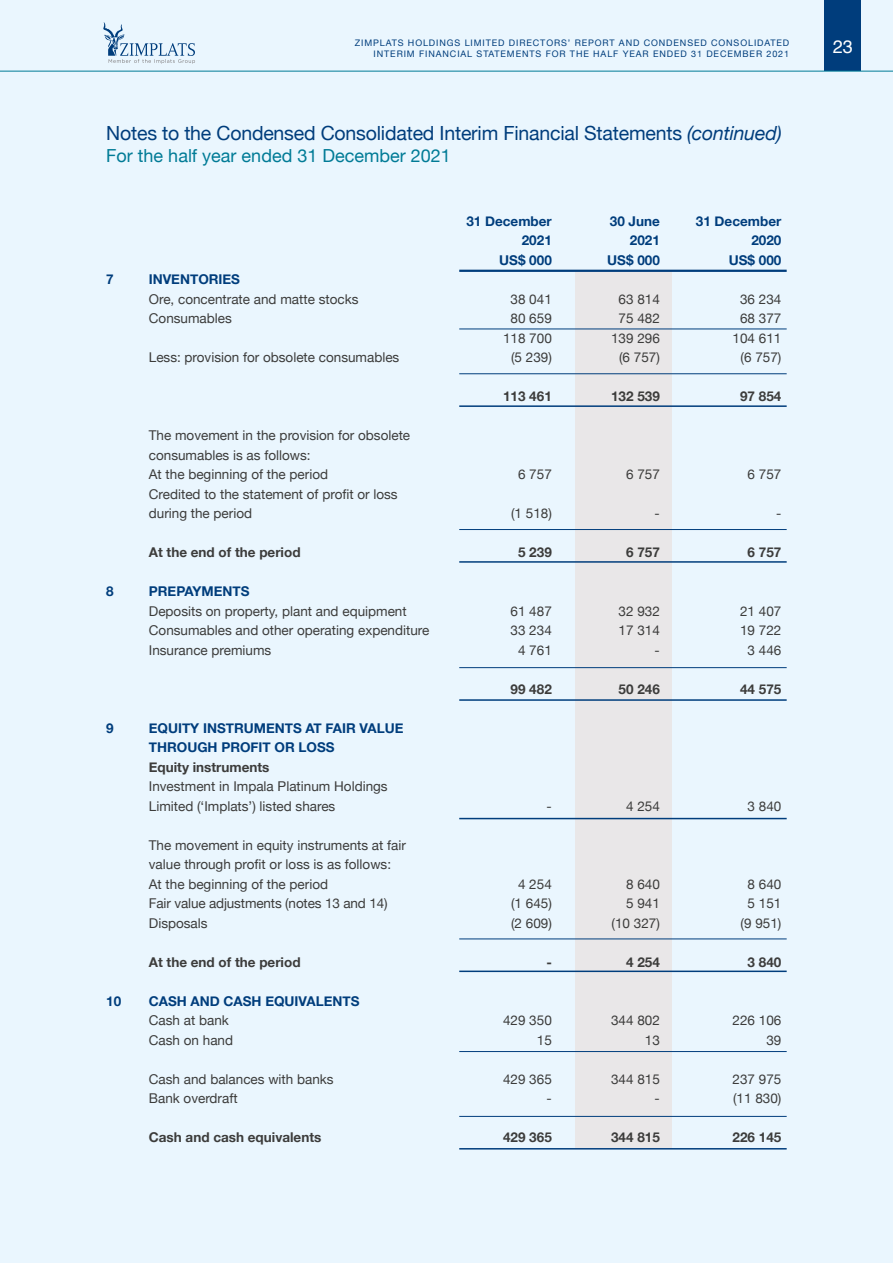
<style>
.page{position:relative;width:893px;height:1263px;background:#eaf6fe}
.page>*{position:absolute;margin:0;border:0;box-sizing:border-box;transform-origin:0 0}
.t1{font:19.5px "Helvetica Neue";letter-spacing:-.01em;color:#003d7c}
.t2{font:18px "Helvetica Neue";color:#007b96}
.t3{font:18px "Helvetica";color:#fff}
.t4{font:13.5px/19.5px "Helvetica Neue";color:#3c3c3b}
.t5{font:700 13.5px/19.5px "Helvetica Neue";color:#003d7c}
.t6{font:700 13.5px "Helvetica Neue";color:#3c3c3b}
.t7{font:9px/10.8px "Helvetica Neue";letter-spacing:.1em;color:#003d7c;text-align:right}
.s1{font-style:italic}
</style>
<div class="page">
<div style="left:824px;top:0;width:37px;height:70px;background:#003d7c"></div>
<svg style="left:103px;top:22px;width:92px;height:42px"></svg>
<hr style="left:0;top:71px;width:893px;height:1px;background:#007b96">
<div style="left:575px;top:272px;width:96px;height:876px;background:#e9e7e8"></div>
<hr style="left:459px;top:270px;width:328px;height:2px;background:#003d7c">
<hr style="left:459px;top:373px;width:328px;height:1px;background:#003d7c">
<hr style="left:459px;top:529px;width:328px;height:1px;background:#003d7c">
<hr style="left:459px;top:667px;width:328px;height:1px;background:#003d7c">
<hr style="left:459px;top:938px;width:328px;height:1px;background:#003d7c">
<hr style="left:459px;top:1116px;width:328px;height:1px;background:#003d7c">
<hr style="left:459px;top:1051px;width:328px;height:1px;background:#003d7c">
<hr style="left:459px;top:818px;width:328px;height:1px;background:#003d7c">
<hr style="left:459px;top:328px;width:328px;height:1px;background:#003d7c">
<hr style="left:459px;top:405px;width:328px;height:2px;background:#003d7c">
<hr style="left:459px;top:561px;width:328px;height:2px;background:#003d7c">
<hr style="left:459px;top:699px;width:328px;height:2px;background:#003d7c">
<hr style="left:459px;top:970px;width:328px;height:2px;background:#003d7c">
<hr style="left:459px;top:1148px;width:328px;height:1px;background:#003d7c">
<p class="t7" style="left:355px;top:38px;width:436px">ZIMPLATS HOLDINGS LIMITED DIRECTORS’ REPORT AND CONDENSED CONSOLIDATED<br>INTERIM FINANCIAL STATEMENTS FOR THE HALF YEAR ENDED 31 DECEMBER 2021</p>
<h2 class="t3" style="left:833px;top:33px;width:22px">23</h2>
<h1 class="t1" style="left:106px;top:119px;width:677px">Notes to the Condensed Consolidated Interim Financial Statements <span class="s1">(continued)</span></h1>
<h2 class="t2" style="left:106px;top:142px;width:346px">For the half year ended 31 December 2021</h2>
<p class="t5" style="left:466px;top:212px;width:87px">31 December</p>
<p class="t5" style="left:610px;top:212px;width:52px">30 June</p>
<p class="t5" style="left:696px;top:212px;width:87px">31 December</p>
<p class="t5" style="left:522px;top:231px;width:32px">2021</p>
<p class="t5" style="left:630px;top:231px;width:32px">2021</p>
<p class="t5" style="left:751px;top:231px;width:32px">2020</p>
<p class="t5" style="left:499px;top:251px;width:54px">US$ 000</p>
<p class="t5" style="left:607px;top:251px;width:54px">US$ 000</p>
<p class="t5" style="left:729px;top:251px;width:54px">US$ 000</p>
<p class="t5" style="left:106px;top:270px;width:9px">7</p>
<p class="t5" style="left:149px;top:270px;width:93px">INVENTORIES</p>
<p class="t4" style="left:149px;top:290px;width:211px">Ore, concentrate and matte stocks</p>
<p class="t4" style="left:511px;top:290px;width:43px">38 041</p>
<p class="t4" style="left:619px;top:290px;width:43px">63 814</p>
<p class="t4" style="left:740px;top:290px;width:43px">36 234</p>
<p class="t4" style="left:149px;top:309px;width:85px">Consumables</p>
<p class="t4" style="left:511px;top:309px;width:43px">80 659</p>
<p class="t4" style="left:619px;top:309px;width:43px">75 482</p>
<p class="t4" style="left:740px;top:309px;width:43px">68 377</p>
<p class="t4" style="left:503px;top:329px;width:50px">118 700</p>
<p class="t4" style="left:611px;top:329px;width:50px">139 296</p>
<p class="t4" style="left:733px;top:329px;width:50px">104 611</p>
<p class="t4" style="left:149px;top:348px;width:252px">Less: provision for obsolete consumables</p>
<p class="t4" style="left:511px;top:348px;width:42px">(5 239)</p>
<p class="t4" style="left:619px;top:348px;width:42px">(6 757)</p>
<p class="t4" style="left:741px;top:348px;width:42px">(6 757)</p>
<p class="t6" style="left:503px;top:386px;width:50px">113 461</p>
<p class="t6" style="left:611px;top:386px;width:50px">132 539</p>
<p class="t6" style="left:740px;top:386px;width:43px">97 854</p>
<p class="t4" style="left:149px;top:426px;width:263px">The movement in the provision for obsolete consumables is as follows:<br>At the beginning of the period</p>
<p class="t4" style="left:518px;top:465px;width:35px">6 757</p>
<p class="t4" style="left:626px;top:465px;width:35px">6 757</p>
<p class="t4" style="left:748px;top:465px;width:35px">6 757</p>
<p class="t4" style="left:149px;top:485px;width:250px">Credited to the statement of profit or loss during the period</p>
<p class="t4" style="left:511px;top:504px;width:42px">(1 518)</p>
<p class="t4" style="left:655px;top:504px;width:7px">-</p>
<p class="t4" style="left:776px;top:504px;width:7px">-</p>
<p class="t6" style="left:149px;top:542px;width:153px">At the end of the period</p>
<p class="t6" style="left:518px;top:542px;width:35px">5 239</p>
<p class="t6" style="left:626px;top:542px;width:35px">6 757</p>
<p class="t6" style="left:748px;top:542px;width:35px">6 757</p>
<p class="t5" style="left:106px;top:582px;width:9px">8</p>
<p class="t5" style="left:149px;top:582px;width:102px">PREPAYMENTS</p>
<p class="t4" style="left:149px;top:602px;width:259px">Deposits on property, plant and equipment</p>
<p class="t4" style="left:511px;top:602px;width:43px">61 487</p>
<p class="t4" style="left:619px;top:602px;width:43px">32 932</p>
<p class="t4" style="left:740px;top:602px;width:43px">21 407</p>
<p class="t4" style="left:149px;top:621px;width:282px">Consumables and other operating expenditure</p>
<p class="t4" style="left:511px;top:621px;width:43px">33 234</p>
<p class="t4" style="left:619px;top:621px;width:43px">17 314</p>
<p class="t4" style="left:740px;top:621px;width:43px">19 722</p>
<p class="t4" style="left:149px;top:641px;width:124px">Insurance premiums</p>
<p class="t4" style="left:518px;top:641px;width:35px">4 761</p>
<p class="t4" style="left:655px;top:641px;width:7px">-</p>
<p class="t4" style="left:748px;top:641px;width:35px">3 446</p>
<p class="t6" style="left:511px;top:678px;width:43px">99 482</p>
<p class="t6" style="left:619px;top:678px;width:43px">50 246</p>
<p class="t6" style="left:740px;top:678px;width:43px">44 575</p>
<p class="t5" style="left:106px;top:718px;width:9px">9</p>
<p class="t5" style="left:149px;top:718px;width:256px">EQUITY INSTRUMENTS AT FAIR VALUE<br>THROUGH PROFIT OR LOSS</p>
<p class="t6" style="left:149px;top:756px;width:122px">Equity instruments</p>
<p class="t4" style="left:149px;top:777px;width:240px">Investment in Impala Platinum Holdings<br>Limited (‘Implats’) listed shares</p>
<p class="t4" style="left:547px;top:797px;width:7px">-</p>
<p class="t4" style="left:626px;top:797px;width:35px">4 254</p>
<p class="t4" style="left:748px;top:797px;width:35px">3 840</p>
<p class="t4" style="left:149px;top:836px;width:259px">The movement in equity instruments at fair value through profit or loss is as follows:<br>At the beginning of the period</p>
<p class="t4" style="left:518px;top:875px;width:35px">4 254</p>
<p class="t4" style="left:626px;top:875px;width:35px">8 640</p>
<p class="t4" style="left:748px;top:875px;width:35px">8 640</p>
<p class="t4" style="left:149px;top:894px;width:240px">Fair value adjustments (notes 13 and 14)</p>
<p class="t4" style="left:511px;top:894px;width:42px">(1 645)</p>
<p class="t4" style="left:626px;top:894px;width:35px">5 941</p>
<p class="t4" style="left:748px;top:894px;width:35px">5 151</p>
<p class="t4" style="left:149px;top:914px;width:60px">Disposals</p>
<p class="t4" style="left:511px;top:914px;width:42px">(2 609)</p>
<p class="t4" style="left:612px;top:914px;width:50px">(10 327)</p>
<p class="t4" style="left:741px;top:914px;width:42px">(9 951)</p>
<p class="t6" style="left:149px;top:951px;width:153px">At the end of the period</p>
<p class="t6" style="left:546px;top:951px;width:7px">-</p>
<p class="t6" style="left:626px;top:951px;width:35px">4 254</p>
<p class="t6" style="left:748px;top:951px;width:35px">3 840</p>
<p class="t5" style="left:106px;top:991px;width:17px">10</p>
<p class="t5" style="left:149px;top:991px;width:212px">CASH AND CASH EQUIVALENTS</p>
<p class="t4" style="left:149px;top:1011px;width:82px">Cash at bank</p>
<p class="t4" style="left:503px;top:1011px;width:50px">429 350</p>
<p class="t4" style="left:611px;top:1011px;width:50px">344 802</p>
<p class="t4" style="left:733px;top:1011px;width:50px">226 106</p>
<p class="t4" style="left:149px;top:1031px;width:86px">Cash on hand</p>
<p class="t4" style="left:537px;top:1031px;width:17px">15</p>
<p class="t4" style="left:645px;top:1031px;width:17px">13</p>
<p class="t4" style="left:766px;top:1031px;width:17px">39</p>
<p class="t4" style="left:149px;top:1070px;width:186px">Cash and balances with banks</p>
<p class="t4" style="left:503px;top:1070px;width:50px">429 365</p>
<p class="t4" style="left:611px;top:1070px;width:50px">344 815</p>
<p class="t4" style="left:733px;top:1070px;width:50px">237 975</p>
<p class="t4" style="left:149px;top:1089px;width:90px">Bank overdraft</p>
<p class="t4" style="left:547px;top:1089px;width:7px">-</p>
<p class="t4" style="left:655px;top:1089px;width:7px">-</p>
<p class="t4" style="left:733px;top:1089px;width:50px">(11 830)</p>
<p class="t6" style="left:149px;top:1127px;width:174px">Cash and cash equivalents</p>
<p class="t6" style="left:503px;top:1127px;width:50px">429 365</p>
<p class="t6" style="left:611px;top:1127px;width:50px">344 815</p>
<p class="t6" style="left:733px;top:1127px;width:50px">226 145</p>
</div>
